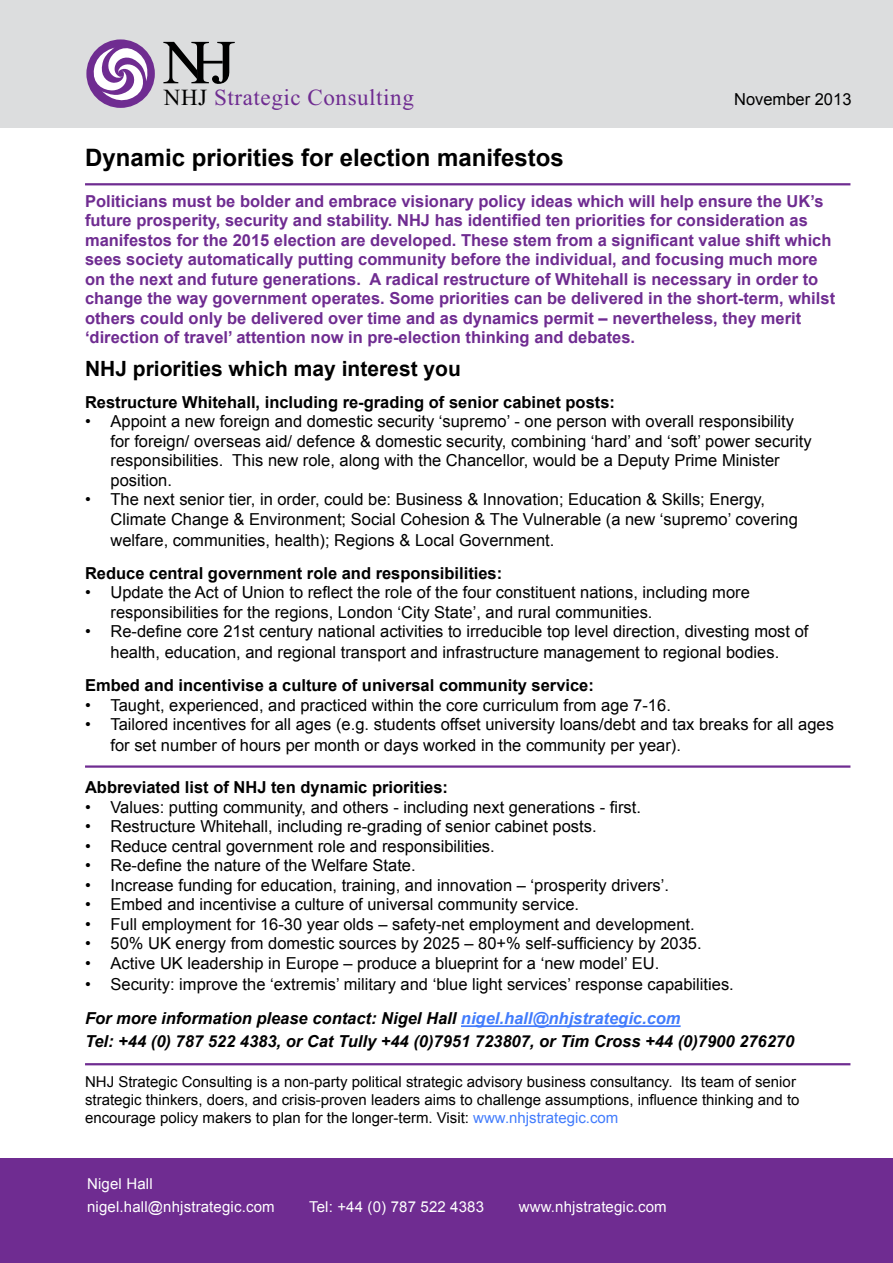
<style>
.page{position:relative;width:893px;height:1263px;background:#fff}
.page>*{position:absolute;margin:0;border:0;box-sizing:border-box;transform-origin:0 0}
.t1{font:700 24px "Arial";color:#000}
.t2{font:23.1px "Times New Roman";letter-spacing:.025em;color:#6f2c91}
.t3{font:700 21px "Arial";color:#000}
.t4{font:16.5px/19.5px "Arial";color:#000}
.t5{font:700 16.5px/19.5px "Arial";color:#6f2c91}
.t6{font:700 16.5px "Arial";color:#000}
.t7{font:italic 700 16.5px "Arial";color:#000}
.t8{font:15px/18px "Arial";color:#000}
.t9{font:15px/22.5px "Arial";letter-spacing:.01em;color:#fff}
.s1{color:#000}
.s2{font-weight:700;font-style:italic}
.s3{font-weight:700;font-style:italic;color:#427cfc}
.s4{color:#427cfc}
</style>
<div class="page">
<div style="left:0;top:1158px;width:893px;height:105px;background:#6f2c91"></div>
<hr style="left:461px;top:1025px;width:220px;height:2px;background:#427cfc">
<hr style="left:85px;top:183px;width:765px;height:2px;background:#6f2c91">
<div style="left:0;top:0;width:893px;height:128px;background:#dcddde"></div>
<svg style="left:86px;top:39px;width:69px;height:69px"></svg>
<svg style="left:91px;top:43px;width:61px;height:61px;background:#ae8ac0"></svg>
<svg style="left:163px;top:42px;width:72px;height:42px"></svg>
<hr style="left:85px;top:765px;width:765px;height:3px;background:#6f2c91">
<hr style="left:85px;top:1063px;width:765px;height:2px;background:#6f2c91">
<h2 class="t2" style="left:164px;top:82px;width:252px"><span class="s1">NHJ</span> Strategic Consulting</h2>
<p class="t4" style="left:734px;top:90px;width:119px">November 2013</p>
<h1 class="t1" style="left:85px;top:142px;width:480px">Dynamic priorities for election manifestos</h1>
<p class="t5" style="left:85px;top:192px;width:752px">Politicians must be bolder and embrace visionary policy ideas which will help ensure the UK’s future prosperity, security and stability. NHJ has identified ten priorities for consideration as manifestos for the 2015 election are developed. These stem from a significant value shift which sees society automatically putting community before the individual, and focusing much more on the next and future generations. A radical restructure of Whitehall is necessary in order to change the way government operates. Some priorities can be delivered in the short-term, whilst others could only be delivered over time and as dynamics permit – nevertheless, they merit ‘direction of travel’ attention now in pre-election thinking and debates.</p>
<p class="t3" style="left:85px;top:355px;width:377px">NHJ priorities which may interest you</p>
<p class="t6" style="left:85px;top:391px;width:531px">Restructure Whitehall, including re-grading of senior cabinet posts:</p>
<p class="t4" style="left:111px;top:412px;width:702px;text-indent:-25px">• Appoint a new foreign and domestic security ‘supremo’ - one person with overall responsibility for foreign/ overseas aid/ defence &amp; domestic security, combining ‘hard’ and ‘soft’ power security responsibilities. This new role, along with the Chancellor, would be a Deputy Prime Minister position.</p>
<p class="t4" style="left:111px;top:490px;width:689px;text-indent:-26px">• The next senior tier, in order, could be: Business &amp; Innovation; Education &amp; Skills; Energy,<br>Climate Change &amp; Environment; Social Cohesion &amp; The Vulnerable (a new ‘supremo’ covering</p>
<p class="t4" style="left:111px;top:530px;width:445px">welfare, communities, health); Regions &amp; Local Government.</p>
<p class="t6" style="left:85px;top:562px;width:419px">Reduce central government role and responsibilities:</p>
<p class="t4" style="left:111px;top:583px;width:641px;text-indent:-26px">• Update the Act of Union to reflect the role of the four constituent nations, including more responsibilities for the regions, London ‘City State’, and rural communities.</p>
<p class="t4" style="left:85px;top:621px;width:725px;line-height:21px;text-align:center">• Re-define core 21st century national activities to irreducible top level direction, divesting most of health, education, and regional transport and infrastructure management to regional bodies.</p>
<p class="t6" style="left:85px;top:675px;width:510px">Embed and incentivise a culture of universal community service:</p>
<p class="t4" style="left:85px;top:695px;width:587px">• Taught, experienced, and practiced within the core curriculum from age 7-16.</p>
<p class="t4" style="left:111px;top:714px;width:725px;line-height:21px;text-indent:-26px">• Tailored incentives for all ages (e.g. students offset university loans/debt and tax breaks for all ages for set number of hours per month or days worked in the community per year).</p>
<p class="t6" style="left:85px;top:777px;width:365px">Abbreviated list of NHJ ten dynamic priorities:</p>
<p class="t4" style="left:85px;top:797px;width:557px">• Values: putting community, and others - including next generations - first.</p>
<p class="t4" style="left:85px;top:817px;width:513px">• Restructure Whitehall, including re-grading of senior cabinet posts.</p>
<p class="t4" style="left:85px;top:836px;width:411px">• Reduce central government role and responsibilities.</p>
<p class="t4" style="left:85px;top:856px;width:332px">• Re-define the nature of the Welfare State.</p>
<p class="t4" style="left:85px;top:875px;width:586px">• Increase funding for education, training, and innovation – ‘prosperity drivers’.</p>
<p class="t4" style="left:85px;top:895px;width:496px">• Embed and incentivise a culture of universal community service.</p>
<p class="t4" style="left:85px;top:914px;width:611px">• Full employment for 16-30 year olds – safety-net employment and development.</p>
<p class="t4" style="left:85px;top:934px;width:618px">• 50% UK energy from domestic sources by 2025 – 80+% self-sufficiency by 2035.</p>
<p class="t4" style="left:85px;top:953px;width:576px">• Active UK leadership in Europe – produce a blueprint for a ‘new model’ EU.</p>
<p class="t4" style="left:85px;top:967px;width:650px;line-height:34.5px">• Security: improve the ‘extremis’ military and ‘blue light services’ response capabilities.<br><span class="s2">For more information please contact: Nigel Hall</span> <span class="s3">nigel.hall@nhjstrategic.com</span></p>
<p class="t7" style="left:85px;top:1030px;width:711px">Tel: +44 (0) 787 522 4383, or Cat Tully +44 (0)7951 723807, or Tim Cross +44 (0)7900 276270</p>
<p class="t8" style="left:85px;top:1073px;width:716px">NHJ Strategic Consulting is a non-party political strategic advisory business consultancy. Its team of senior strategic thinkers, doers, and crisis-proven leaders aims to challenge assumptions, influence thinking and to encourage policy makers to plan for the longer-term. Visit: <span class="s4">www.nhjstrategic.com</span></p>
<p class="t9" style="left:87px;top:1173px;width:189px">Nigel Hall nigel.hall@nhjstrategic.com</p>
<p class="t9" style="left:309px;top:1195px;width:176px">Tel: +44 (0) 787 522 4383</p>
<p class="t9" style="left:519px;top:1195px;width:149px">www.nhjstrategic.com</p>
</div>
